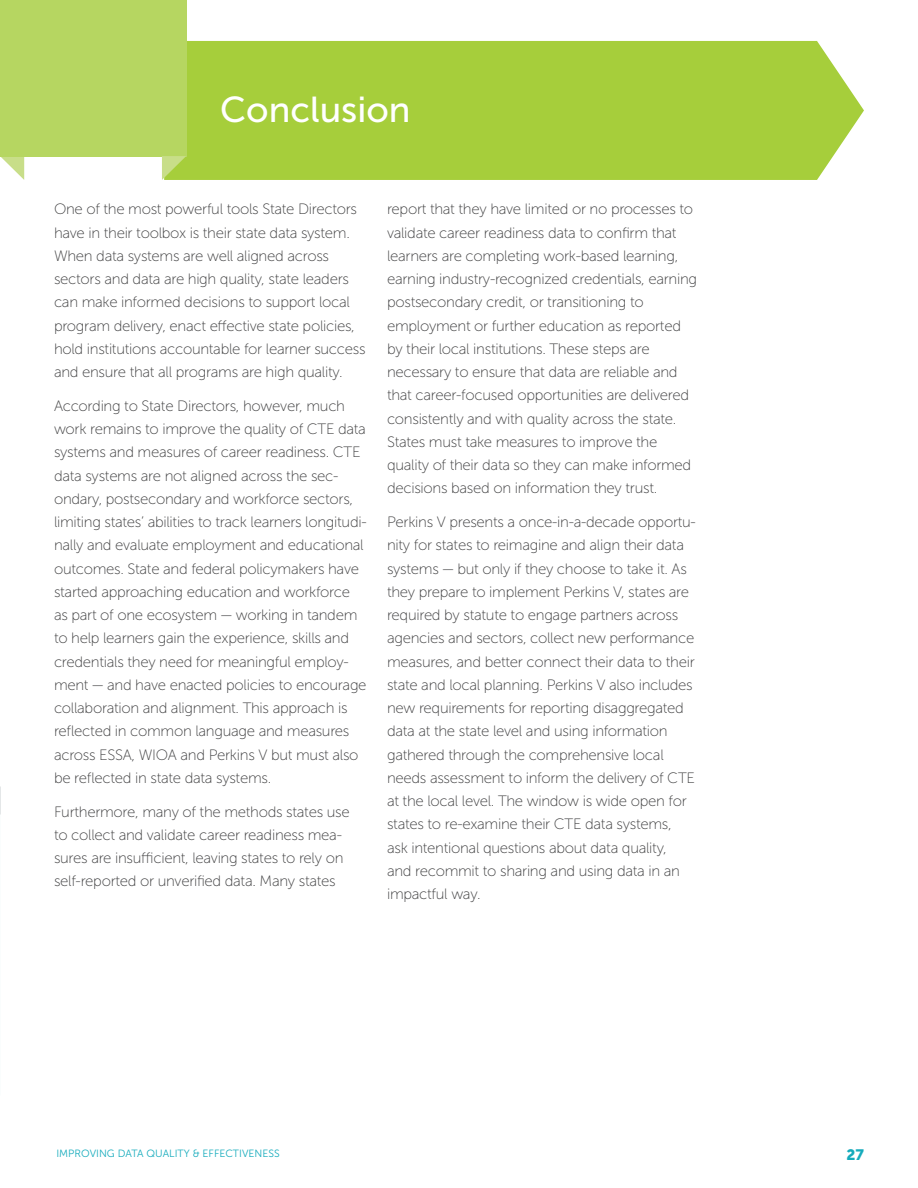
<style>
.page{position:relative;width:918px;height:1188px;background:#fff}
.page>*{position:absolute;margin:0;border:0;box-sizing:border-box;transform-origin:0 0}
.t1{font:36px "Museo Sans 500";color:#fff}
.t2{font:15px/23.2px "Museo Sans 100";letter-spacing:-.02em;color:#3e3e3f}
.t3{font:15px "Museo Sans 900";color:#15abbc}
.t4{font:10.5px "Museo Sans 300";color:#15abbc}
</style>
<div class="page">
<svg style="left:0;top:156px;width:24px;height:24px"></svg>
<div style="left:186px;top:41px;width:678px;height:139px;background:#a6ce3b"></div>
<div style="left:0;top:0;width:186px;height:156px;background:#b6d661"></div>
<svg style="left:162px;top:156px;width:24px;height:24px"></svg>
<p class="t1" style="left:220px;top:89px;width:192px">Conclusion</p>
<p class="t2" style="left:54px;top:198px;width:313px">One of the most powerful tools State Directors have in their toolbox is their state data system.<br>When data systems are well aligned across sectors and data are high quality, state leaders can make informed decisions to support local program delivery, enact effective state policies, hold institutions accountable for learner success and ensure that all programs are high quality.</p>
<p class="t2" style="left:54px;top:394px;width:314px">According to State Directors, however, much work remains to improve the quality of CTE data systems and measures of career readiness. CTE data systems are not aligned across the sec&shy;ondary, postsecondary and workforce sectors, limiting states’ abilities to track learners longitudi&shy;nally and evaluate employment and educational outcomes. State and federal policymakers have started approaching education and workforce as part of one ecosystem — working in tandem to help learners gain the experience, skills and credentials they need for meaningful employ&shy;ment — and have enacted policies to encourage collaboration and alignment. This approach is reflected in common language and measures across ESSA, WIOA and Perkins V but must also be reflected in state data systems.</p>
<p class="t2" style="left:54px;top:800px;width:297px">Furthermore, many of the methods states use to collect and validate career readiness mea&shy;sures are insufficient, leaving states to rely on self-reported or unverified data. Many states</p>
<p class="t2" style="left:387px;top:198px;width:312px">report that they have limited or no processes to validate career readiness data to confirm that learners are completing work-based learning, earning industry-recognized credentials, earning postsecondary credit, or transitioning to employment or further education as reported by their local institutions. These steps are necessary to ensure that data are reliable and that career-focused opportunities are delivered consistently and with quality across the state.<br>States must take measures to improve the quality of their data so they can make informed decisions based on information they trust.</p>
<p class="t2" style="left:387px;top:510px;width:310px">Perkins V presents a once-in-a-decade opportu&shy;nity for states to reimagine and align their data systems — but only if they choose to take it. As they prepare to implement Perkins V, states are required by statute to engage partners across agencies and sectors, collect new performance measures, and better connect their data to their state and local planning. Perkins V also includes new requirements for reporting disaggregated data at the state level and using information gathered through the comprehensive local needs assessment to inform the delivery of CTE at the local level. The window is wide open for states to re-examine their CTE data systems, ask intentional questions about data quality,<br>and recommit to sharing and using data in an impactful way.</p>
<p class="t4" style="left:56px;top:1148px;width:225px">IMPROVING DATA QUALITY &amp; EFFECTIVENESS</p>
<p class="t3" style="left:846px;top:1147px;width:19px">27</p>
</div>
